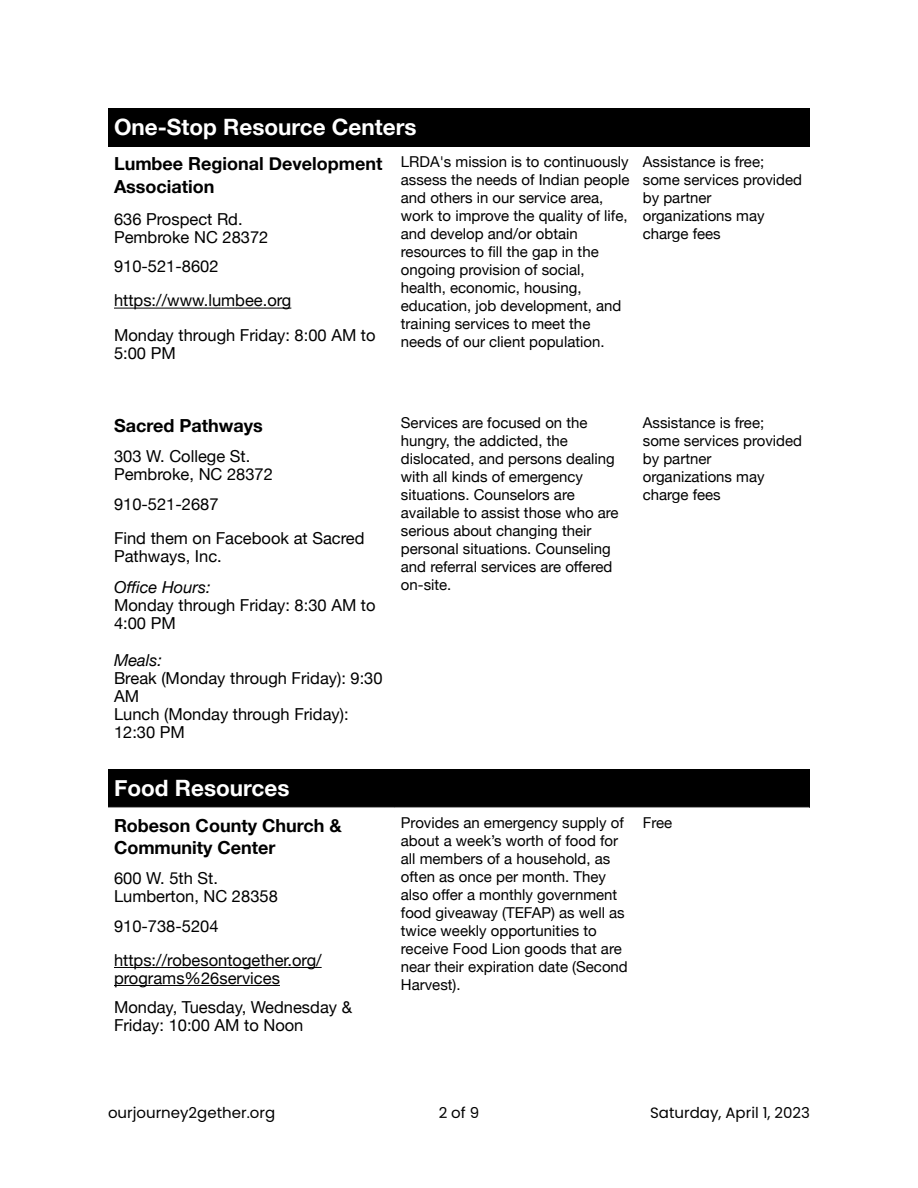
<style>
.page{position:relative;width:918px;height:1188px;background:#fff}
.page>*{position:absolute;margin:0;border:0;box-sizing:border-box;transform-origin:0 0}
.t1{font:700 22.5px "Helvetica Neue";color:#fff}
.t2{font:700 18px/22.5px "Helvetica Neue";color:#000}
.t3{font:16.5px/18px "Helvetica Neue";color:#000}
.t4{font:italic 16.5px "Helvetica Neue";color:#000}
.t5{font:15px/18px "Helvetica Neue";color:#000}
.t6{font:15px "Poppins";color:#000}
</style>
<div class="page">
<hr style="left:114px;top:308px;width:177px;height:1px;background:#000">
<div style="left:395px;top:108px;width:414px;height:38px;background:#000"></div>
<div style="left:108px;top:108px;width:287px;height:38px;background:#000"></div>
<div style="left:108px;top:769px;width:701px;height:38px;background:#000"></div>
<hr style="left:114px;top:967px;width:208px;height:1px;background:#000">
<hr style="left:114px;top:985px;width:166px;height:1px;background:#000">
<hr style="left:108px;top:807px;width:701px;height:1px;background:#a6a6a6">
<h1 class="t1" style="left:114px;top:114px;width:304px">One-Stop Resource Centers</h1>
<p class="t2" style="left:114px;top:152px;width:270px">Lumbee Regional Development<br>Association</p>
<p class="t5" style="left:401px;top:152px;width:230px">LRDA's mission is to continuously assess the needs of Indian people and others in our service area, work to improve the quality of life, and develop and/or obtain resources to fi ll the gap in the ongoing provision of social, health, economic, housing, education, job development, and training services to meet the needs of our client population.</p>
<p class="t5" style="left:643px;top:152px;width:161px">Assistance is free; some services provided by partner organizations may charge fees</p>
<p class="t3" style="left:114px;top:209px;width:156px">636 Prospect Rd.<br>Pembroke NC 28372</p>
<p class="t3" style="left:114px;top:249px;width:263px;line-height:34px">910-521-8602 https://www.lumbee.org<br>Monday through Friday: 8:00 AM to</p>
<p class="t3" style="left:114px;top:343px;width:63px">5:00 PM</p>
<p class="t2" style="left:114px;top:414px;width:150px">Sacred Pathways</p>
<p class="t5" style="left:401px;top:414px;width:219px">Services are focused on the hungry, the addicted, the dislocated, and persons dealing with all kinds of emergency situations. Counselors are available to assist those who are serious about changing their personal situations. Counseling and referral services are offered on-site.</p>
<p class="t5" style="left:643px;top:414px;width:161px">Assistance is free; some services provided by partner organizations may charge fees</p>
<p class="t3" style="left:114px;top:447px;width:160px">303 W. College St.<br>Pembroke, NC 28372</p>
<p class="t3" style="left:114px;top:487px;width:252px;line-height:34px">910-521-2687<br>Find them on Facebook at Sacred</p>
<p class="t3" style="left:114px;top:547px;width:109px">Pathways, Inc.</p>
<p class="t4" style="left:114px;top:577px;width:98px">Office Hours:</p>
<p class="t3" style="left:114px;top:596px;width:263px">Monday through Friday: 8:30 AM to<br>4:00 PM</p>
<p class="t4" style="left:114px;top:651px;width:49px">Meals:</p>
<p class="t3" style="left:114px;top:669px;width:270px">Break (Monday through Friday): 9:30<br>AM<br>Lunch (Monday through Friday):<br>12:30 PM</p>
<h1 class="t1" style="left:114px;top:774px;width:177px">Food Resources</h1>
<p class="t2" style="left:114px;top:814px;width:229px">Robeson County Church &amp;<br>Community Center</p>
<p class="t5" style="left:401px;top:814px;width:228px">Provides an emergency supply of about a week’s worth of food for all members of a household, as often as once per month. They also offer a monthly government food giveaway (TEFAP) as well as twice weekly opportunities to receive Food Lion goods that are near their expiration date (Second<br>Harvest).</p>
<p class="t5" style="left:643px;top:814px;width:31px">Free</p>
<p class="t3" style="left:114px;top:869px;width:165px">600 W. 5th St.<br>Lumberton, NC 28358</p>
<p class="t3" style="left:114px;top:909px;width:209px;line-height:34px">910-738-5204 https://robesontogether.org/</p>
<p class="t3" style="left:114px;top:963px;width:240px;line-height:29.5px">programs%26services<br>Monday, Tuesday, Wednesday &amp;</p>
<p class="t3" style="left:114px;top:1016px;width:191px">Friday: 10:00 AM to Noon</p>
<p class="t6" style="left:108px;top:1102px;width:169px">ourjourney2gether.org</p>
<p class="t6" style="left:439px;top:1102px;width:42px">2 of 9</p>
<p class="t6" style="left:650px;top:1102px;width:161px">Saturday, April 1, 2023</p>
</div>
